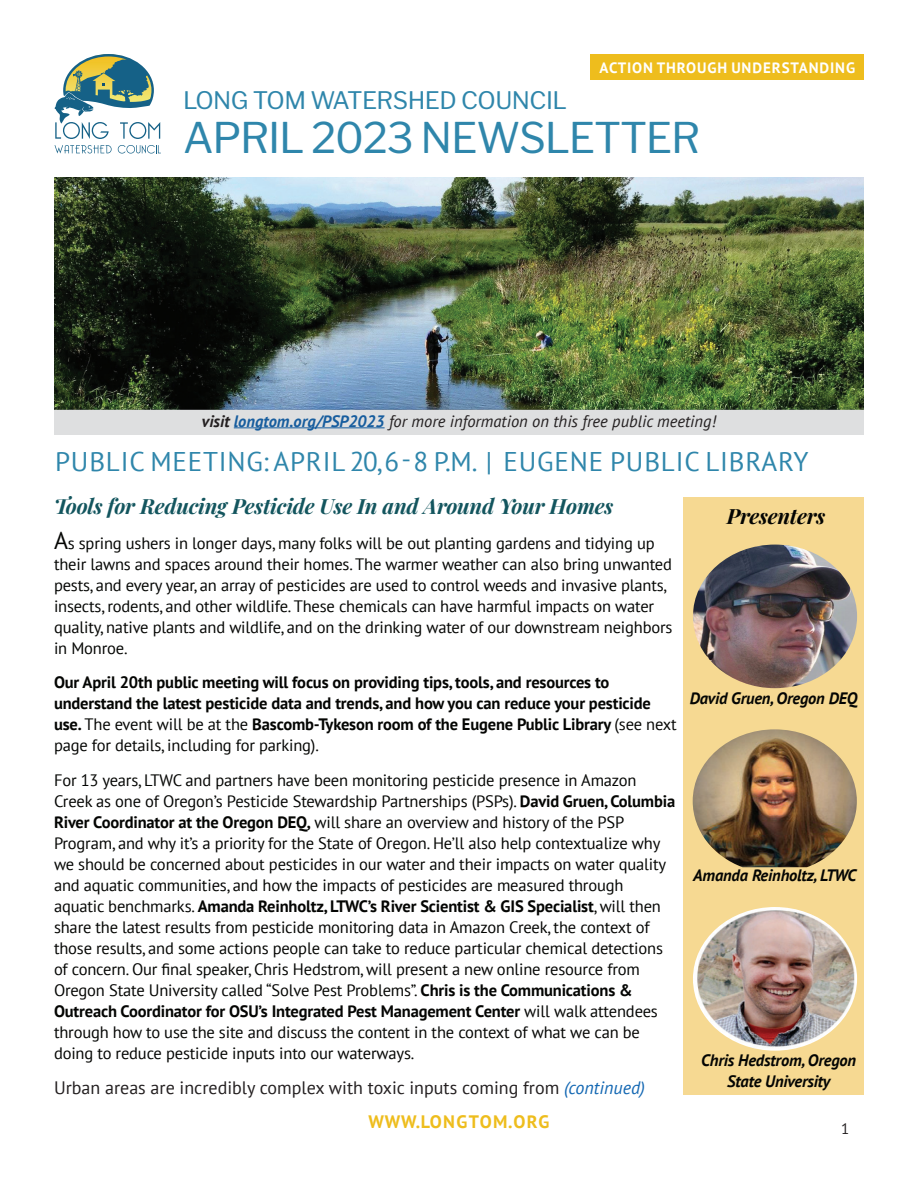
<style>
.page{position:relative;width:918px;height:1188px;background:#fff}
.page>*{position:absolute;margin:0;border:0;box-sizing:border-box;transform-origin:0 0}
.t1{font:42px "Libre Franklin";letter-spacing:-.03em;color:#2f86ab}
.t2{font:27px "PT Sans";letter-spacing:.03em;color:#2f86ab}
.t3{font:24px "Libre Franklin";letter-spacing:-.02em;color:#2f86ab}
.t4{font:italic 700 21px "Playfair Display";letter-spacing:-.01em;color:#13555e}
.t5{font:italic 700 21px "Playfair Display";letter-spacing:-.01em;color:#040503}
.t6{font:18px "PT Sans";color:#231f20}
.t7{font:700 18px "PT Sans";letter-spacing:.06em;color:#eebd1d}
.t8{font:16.5px/21px "PT Sans";letter-spacing:-.01em;color:#040503}
.t9{font:700 16.5px/21px "PT Sans";letter-spacing:-.01em;color:#040503}
.t10{font:italic 700 16.5px/21px "PT Sans";letter-spacing:-.01em;color:#040503;text-align:center}
.t11{font:italic 16.5px "PT Sans";color:#231f20}
.t12{font:700 15px "PT Sans";letter-spacing:.06em;color:#fff}
.t13{font:15px "PT Sans";color:#231f20}
.s1{font-weight:700}
.s2{font-weight:700;color:#175d9e}
.s3{font-size:24px}
.s4{font-weight:400}
.s5{font-style:italic;color:#1468b3}
</style>
<div class="page">
<svg style="left:55px;top:145px;width:57px;height:9px"></svg>
<svg style="left:118px;top:145px;width:43px;height:9px"></svg>
<svg style="left:55px;top:54px;width:105px;height:85px"></svg>
<div style="left:591px;top:54px;width:273px;height:26px;background:#eebd1d"></div>
<img style="left:54px;top:177px;width:810px;height:232px">
<div style="left:54px;top:409px;width:810px;height:26px;background:#dedfe0"></div>
<hr style="left:234px;top:427px;width:151px;height:1px;background:#175d9e">
<div style="left:684px;top:498px;width:180px;height:597px;background:#f6d992"></div>
<img style="left:693px;top:545px;width:164px;height:143px">
<img style="left:693px;top:729px;width:164px;height:138px">
<img style="left:693px;top:907px;width:164px;height:144px">
<p class="t12" style="left:600px;top:58px;width:257px">ACTION THROUGH UNDERSTANDING</p>
<h3 class="t3" style="left:183px;top:86px;width:385px">LONG TOM WATERSHED COUNCIL</h3>
<h1 class="t1" style="left:183px;top:112px;width:519px">APRIL 2023 NEWSLETTER</h1>
<p class="t11" style="left:202px;top:410px;width:516px"><span class="s1">visit</span> <span class="s2">longtom.org/PSP2023</span> for more information on this free public meeting!</p>
<h2 class="t2" style="left:55px;top:444px;width:755px">PUBLIC MEETING: APRIL 20, 6 - 8 P.M. | EUGENE PUBLIC LIBRARY</h2>
<p class="t4" style="left:54px;top:490px;width:561px">Tools for Reducing Pesticide Use In and Around Your Homes</p>
<p class="t8" style="left:54px;top:532px;width:620px"><span class="s3">A</span>s spring ushers in longer days, many folks will be out planting gardens and tidying up their lawns and spaces around their homes. The warmer weather can also bring unwanted pests, and every year, an array of pesticides are used to control weeds and invasive plants, insects, rodents, and other wildlife. These chemicals can have harmful impacts on water quality, native plants and wildlife, and on the drinking water of our downstream neighbors in Monroe.</p>
<p class="t9" style="left:54px;top:672px;width:624px">Our April 20th public meeting will focus on providing tips, tools, and resources to understand the latest pesticide data and trends, and how you can reduce your pesticide use. <span class="s4">The event will be at the</span> Bascomb-Tykeson room of the Eugene Public Library <span class="s4">(see next page for details, including for parking).</span></p>
<p class="t8" style="left:54px;top:769px;width:623px">For 13 years, LTWC and partners have been monitoring pesticide presence in Amazon Creek as one of Oregon’s Pesticide Stewardship Partnerships (PSPs). <span class="s1">David Gruen, Columbia River Coordinator at the Oregon DEQ,</span> will share an overview and history of the PSP Program, and why it’s a priority for the State of Oregon. He’ll also help contextualize why we should be concerned about pesticides in our water and their impacts on water quality and aquatic communities, and how the impacts of pesticides are measured through aquatic benchmarks. <span class="s1">Amanda Reinholtz, LTWC’s River Scientist &amp; GIS Specialist</span>, will then share the latest results from pesticide monitoring data in Amazon Creek, the context of those results, and some actions people can take to reduce particular chemical detections of concern. Our final speaker, Chris Hedstrom, will present a new online resource from Oregon State University called “Solve Pest Problems”. <span class="s1">Chris is the Communications &amp; Outreach Coordinator for OSU’s Integrated Pest Management Center</span> will walk attendees through how to use the site and discuss the content in the context of what we can be doing to reduce pesticide inputs into our waterways.</p>
<p class="t6" style="left:54px;top:1076px;width:593px">Urban areas are incredibly complex with toxic inputs coming from <span class="s5">(continued)</span></p>
<p class="t5" style="left:727px;top:500px;width:100px">Presenters</p>
<p class="t10" style="left:690px;top:688px;width:169px">David Gruen, Oregon DEQ</p>
<p class="t10" style="left:693px;top:864px;width:165px">Amanda Reinholtz, LTWC</p>
<p class="t10" style="left:701px;top:1049px;width:156px">Chris Hedstrom, Oregon<br>State University</p>
<p class="t7" style="left:369px;top:1109px;width:182px">WWW.LONGTOM.ORG</p>
<p class="t13" style="left:841px;top:1119px;width:10px">1</p>
</div>
